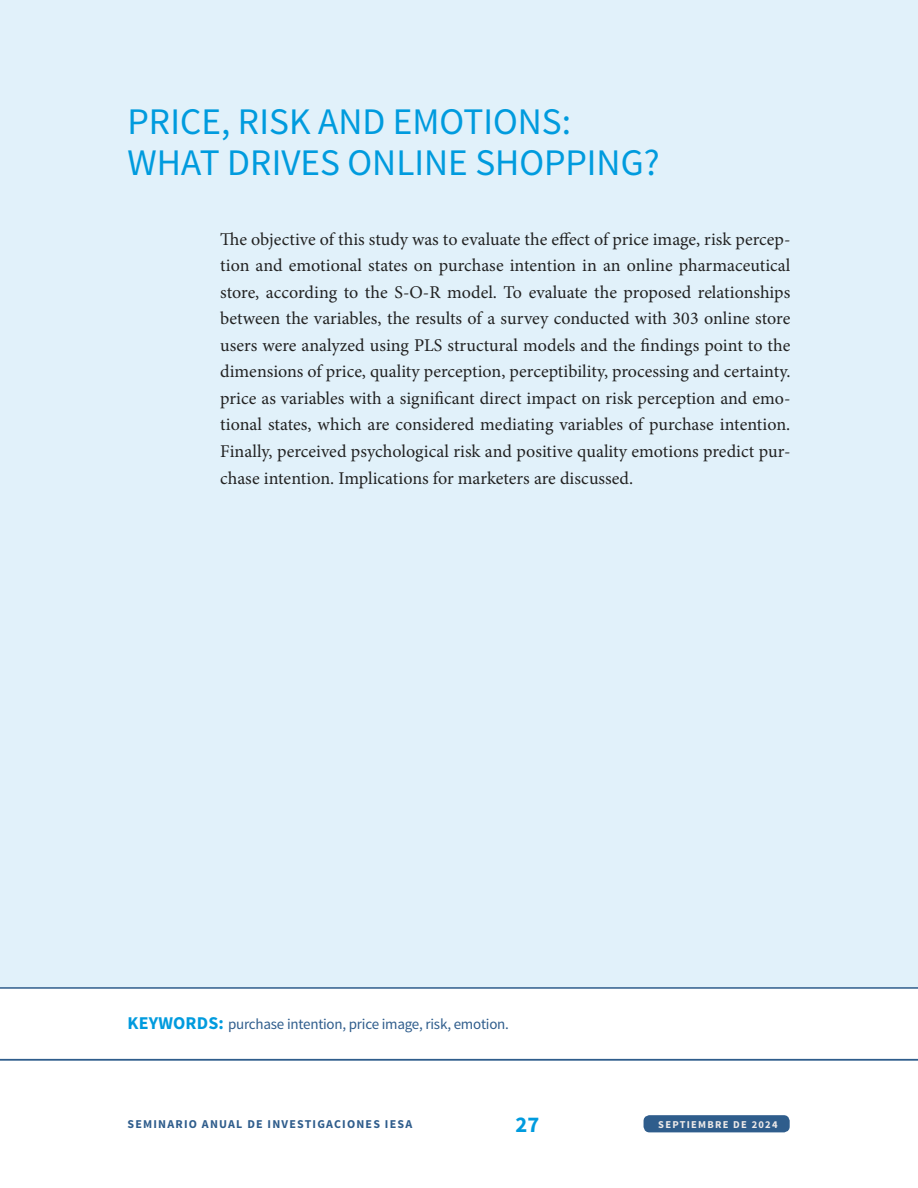
<style>
.page{position:relative;width:918px;height:1188px;background:#fff}
.page>*{position:absolute;margin:0;border:0;box-sizing:border-box;transform-origin:0 0}
.t1{font:37.5px/40.5px "Source Sans Pro";color:#009bde}
.t2{font:700 22.5px "Source Sans Pro";color:#009bde}
.t3{font:18px/26.5px "Minion Pro";color:#222;text-align:justify}
.t4{font:15px "Source Sans Pro";letter-spacing:-.015em;color:#2f5d8c}
.t5{font:700 12px "Source Sans Pro";letter-spacing:.1em;color:#2f5d8c}
.t6{font:700 10.5px "Source Sans Pro";letter-spacing:.12em;color:#eeeae9}
.s1{font-weight:700;font-size:18px;color:#009bde}
</style>
<div class="page">
<div style="left:644px;top:1115px;width:146px;height:17px;background:#2f5d8c;border-radius:6px"></div>
<div style="left:0;top:0;width:918px;height:987px;background:#e1f1fa"></div>
<hr style="left:0;top:987px;width:918px;height:2px;background:#2f5d8c">
<hr style="left:0;top:1059px;width:918px;height:1px;background:#2f5d8c">
<h1 class="t1" style="left:128px;top:102px;width:534px">PRICE, RISK AND EMOTIONS:<br>WHAT DRIVES ONLINE SHOPPING?</h1>
<p class="t3" style="left:220px;top:226px;width:572px">The objective of this study was to evaluate the effect of price image, risk percep&shy;tion and emotional states on purchase intention in an online pharmaceutical store, according to the S-O-R model. To evaluate the proposed relationships between the variables, the results of a survey conducted with 303 online store users were analyzed using PLS structural models and the findings point to the dimensions of price, quality perception, perceptibility, processing and certainty. price as variables with a significant direct impact on risk perception and emo&shy;tional states, which are considered mediating variables of purchase intention.<br>Finally, perceived psychological risk and positive quality emotions predict pur&shy;chase intention. Implications for marketers are discussed.</p>
<p class="t4" style="left:128px;top:1015px;width:383px"><span class="s1">KEYWORDS:</span> purchase intention, price image, risk, emotion.</p>
<p class="t5" style="left:128px;top:1116px;width:286px">SEMINARIO ANUAL DE INVESTIGACIONES IESA</p>
<p class="t2" style="left:516px;top:1110px;width:25px">27</p>
<p class="t6" style="left:658px;top:1118px;width:121px">SEPTIEMBRE DE 2024</p>
</div>
